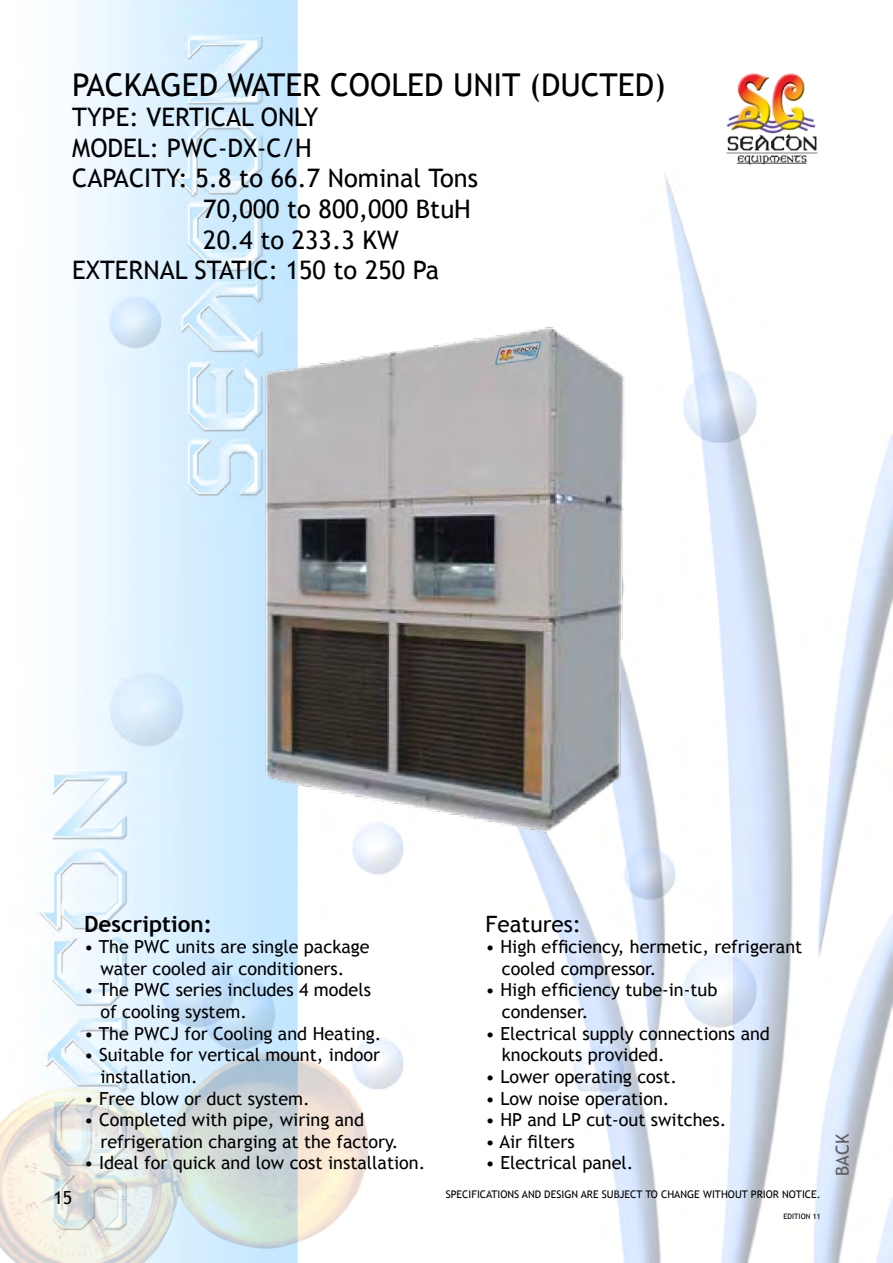
<style>
.page{position:relative;width:893px;height:1263px;background:#fff}
.page>*{position:absolute;margin:0;border:0;box-sizing:border-box;transform-origin:0 0}
.t1{font:31.5px "Trebuchet MS";color:#000}
.t2{font:25.5px "Trebuchet MS";color:#000}
.t3{font:700 22.5px "Trebuchet MS";color:#000}
.t4{font:22.5px "Trebuchet MS";color:#000}
.t5{font:18px/21.6px "Trebuchet MS";color:#000}
.t6{font:18px "Trebuchet MS";color:#5d5d60}
.t7{font:10.5px "Trebuchet MS";color:#000}
.t8{font:7.5px "Trebuchet MS";color:#000}
</style>
<div class="page">
<img style="left:39px;top:0;width:854px;height:1263px">
<img style="left:0;top:1046px;width:376px;height:217px">
<img style="left:723px;top:72px;width:98px;height:94px">
<img style="left:259px;top:320px;width:375px;height:520px">
<h1 class="t1" style="left:72px;top:66px;width:595px">PACKAGED WATER COOLED UNIT (DUCTED)</h1>
<h2 class="t2" style="left:72px;top:102px;width:248px">TYPE: VERTICAL ONLY</h2>
<h2 class="t2" style="left:72px;top:133px;width:241px">MODEL: PWC-DX-C/H</h2>
<h2 class="t2" style="left:72px;top:163px;width:407px">CAPACITY: 5.8 to 66.7 Nominal Tons</h2>
<h2 class="t2" style="left:203px;top:194px;width:269px">70,000 to 800,000 BtuH</h2>
<h2 class="t2" style="left:203px;top:224px;width:197px">20.4 to 233.3 KW</h2>
<h2 class="t2" style="left:72px;top:255px;width:368px">EXTERNAL STATIC: 150 to 250 Pa</h2>
<p class="t3" style="left:84px;top:910px;width:129px">Description:</p>
<p class="t5" style="left:84px;top:936px;width:287px;text-align:center">• The PWC units are single package water cooled air conditioners.</p>
<p class="t5" style="left:100px;top:979px;width:272px;text-indent:-16px">• The PWC series includes 4 models of cooling system.</p>
<p class="t5" style="left:84px;top:1023px;width:299px">• The PWCJ for Cooling and Heating.</p>
<p class="t5" style="left:100px;top:1044px;width:281px;text-indent:-16px">• Suitable for vertical mount, indoor installation.</p>
<p class="t5" style="left:84px;top:1087px;width:227px">• Free blow or duct system.</p>
<p class="t5" style="left:100px;top:1109px;width:300px;text-indent:-16px">• Completed with pipe, wiring and refrigeration charging at the factory.</p>
<p class="t5" style="left:84px;top:1152px;width:343px">• Ideal for quick and low cost installation.</p>
<p class="t4" style="left:486px;top:910px;width:97px">Features:</p>
<p class="t5" style="left:502px;top:936px;width:302px;text-indent:-16px">• High efficiency, hermetic, refrigerant cooled compressor.</p>
<p class="t5" style="left:502px;top:979px;width:217px;text-indent:-16px">• High efficiency tube-in-tub condenser.</p>
<p class="t5" style="left:502px;top:1023px;width:270px;text-indent:-16px">• Electrical supply connections and knockouts provided.</p>
<p class="t5" style="left:486px;top:1066px;width:193px">• Lower operating cost.</p>
<p class="t5" style="left:486px;top:1087px;width:185px">• Low noise operation.</p>
<p class="t5" style="left:486px;top:1109px;width:242px">• HP and LP cut-out switches.</p>
<p class="t5" style="left:486px;top:1131px;width:91px">• Air filters</p>
<p class="t5" style="left:486px;top:1152px;width:149px">• Electrical panel.</p>
<p class="t5" style="left:53px;top:1187px;width:20px">15</p>
<p class="t7" style="left:446px;top:1188px;width:376px">SPECIFICATIONS AND DESIGN ARE SUBJECT TO CHANGE WITHOUT PRIOR NOTICE.</p>
<p class="t8" style="left:784px;top:1212px;width:39px">EDITION 11</p>
<p class="t6" style="left:832px;top:1176px;width:43px;rotate:-90deg">BACK</p>
</div>
